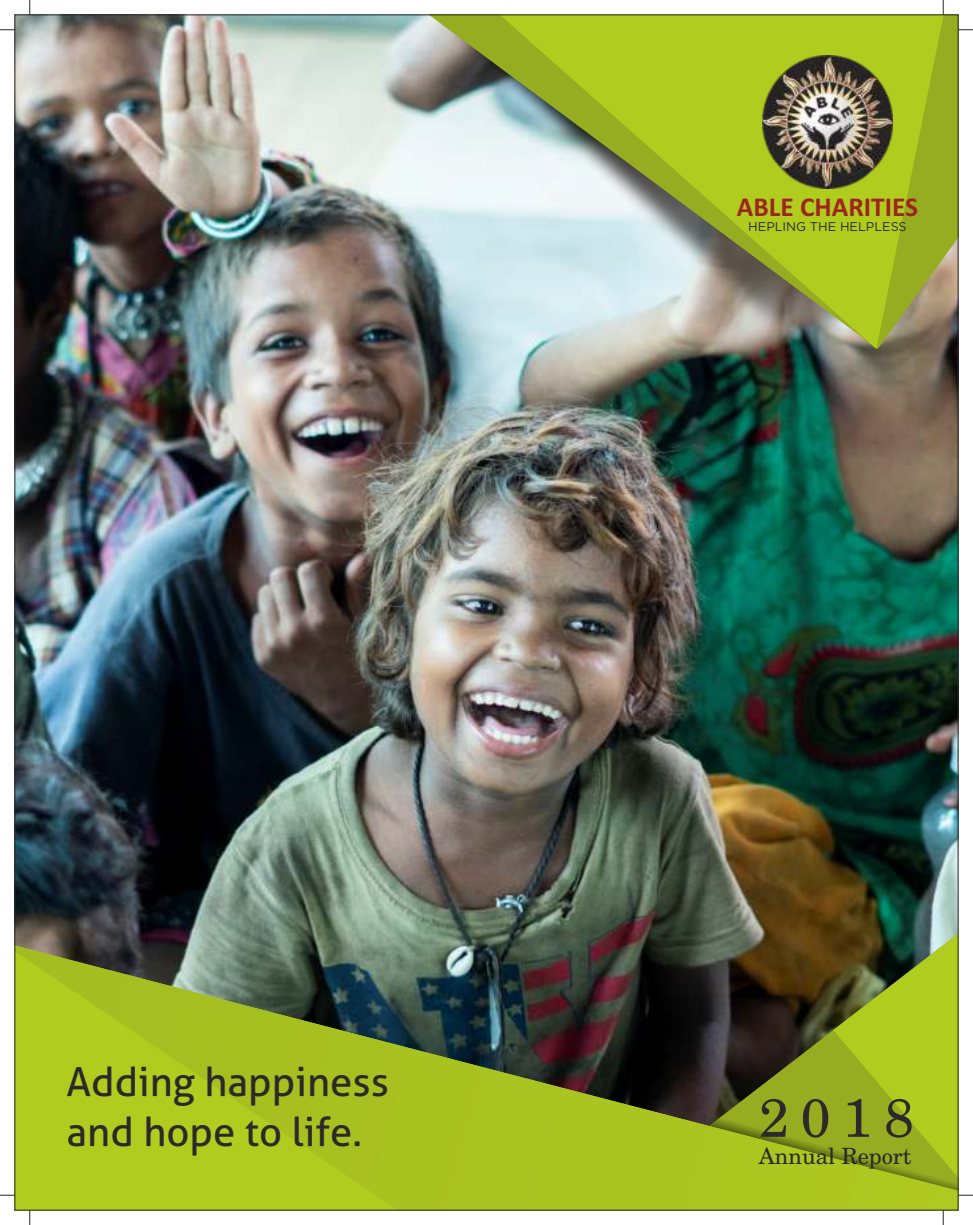
<style>
.page{position:relative;width:973px;height:1225px;background:#fff}
.page>*{position:absolute;margin:0;border:0;box-sizing:border-box;transform-origin:0 0}
.t1{font:53.73px "New Century Schlbk";color:#2b2929}
.t2{font:40.07px/50.1px "Aller";color:#2b2929}
.t3{font:700 27.47px "Calibri";color:#9e241f}
.t4{font:22.4px "New Century Schlbk";color:#2b2929}
.t5{font:12.6px "Gotham";color:#2b2929}
</style>
<div class="page">
<img style="left:16px;top:16px;width:941px;height:924px">
<img style="left:427px;top:349px;width:471px;height:23px">
<img style="left:311px;top:16px;width:86px;height:333px">
<svg style="left:397px;top:16px;width:560px;height:333px;background:#b0c275"></svg>
<svg style="left:708px;top:918px;width:81px;height:22px;background:#6a674d"></svg>
<img style="left:762px;top:56px;width:130px;height:132px">
<svg style="left:16px;top:940px;width:941px;height:269px;background:#7e9027"></svg>
<svg style="left:958px;top:29px;width:15px;height:1px"></svg>
<svg style="left:943px;top:0;width:1px;height:15px"></svg>
<svg style="left:29px;top:0;width:1px;height:15px"></svg>
<svg style="left:0;top:29px;width:15px;height:1px"></svg>
<svg style="left:0;top:1195px;width:15px;height:1px"></svg>
<svg style="left:789px;top:918px;width:184px;height:281px;background:#8fa030"></svg>
<svg style="left:29px;top:1210px;width:1px;height:15px"></svg>
<svg style="left:943px;top:1210px;width:1px;height:15px"></svg>
<p class="t2" style="left:67px;top:1061px;width:324px">Adding happiness and hope to life.</p>
<p class="t3" style="left:737px;top:195px;width:183px">ABLE CHARITIES</p>
<p class="t5" style="left:748px;top:221px;width:160px">HEPLING THE HELPLESS</p>
<h1 class="t1" style="left:759px;top:1097px;width:156px">2018</h1>
<p class="t4" style="left:759px;top:1148px;width:154px">Annual Report</p>
</div>
